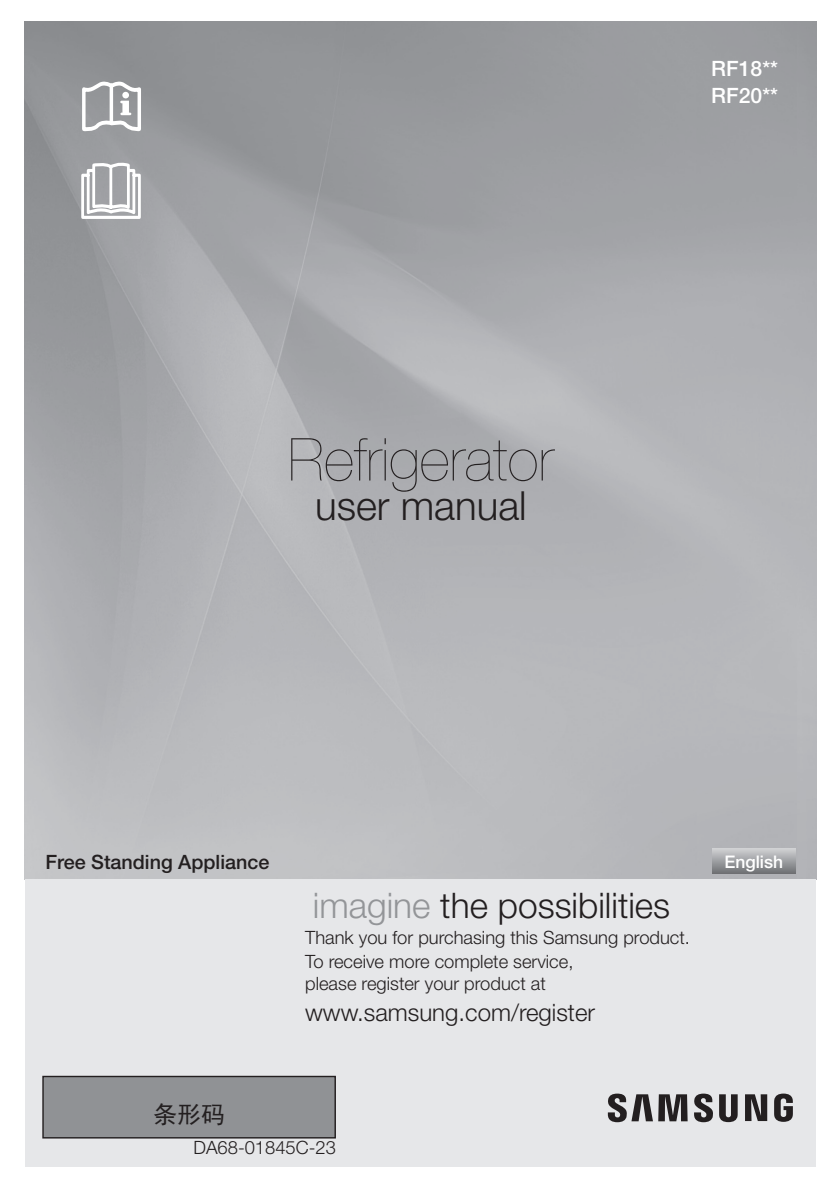
<style>
.page{position:relative;width:840px;height:1191px;background:#fff}
.page>*{position:absolute;margin:0;border:0;box-sizing:border-box;transform-origin:0 0}
.Cover__Product{font:200 59.2px "Helvetica Neue LT Pro";color:#231f20}
.t1{font:300 40.2px "Helvetica Neue LT Pro";color:#231f20}
.Cover__Headcopy{font:300 35.2px "Helvetica Neue LT Pro";color:#231f20}
.Cover__Register{font:300 24px "Helvetica Neue LT Pro";color:#231f20}
.t2{font:24px "Sim Hei";color:#231f20}
.Cover__Body{font:500 21.2px "Helvetica Neue LT Pro";color:#fff}
.t3{font:500 19.8px "Helvetica Neue LT Pro";color:#231f20}
.Cover__Body-2{font:300 18.4px/22px "Helvetica Neue LT Pro";color:#231f20}
.Level1__Body{font:500 17.4px "Helvetica Neue LT Pro";color:#fff}
.s1{color:#939598}
</style>
<div class="page">
<div style="left:25px;top:879px;width:790px;height:287px;background:#e6e7e9"></div>
<svg style="left:745px;top:1094px;width:21px;height:27px"></svg>
<svg style="left:658px;top:1094px;width:29px;height:27px"></svg>
<svg style="left:694px;top:1093px;width:18px;height:29px"></svg>
<svg style="left:719px;top:1094px;width:18px;height:28px"></svg>
<svg style="left:774px;top:1093px;width:18px;height:28px"></svg>
<svg style="left:607px;top:1093px;width:45px;height:29px"></svg>
<svg style="left:80px;top:78px;width:63px;height:58px"></svg>
<svg style="left:80px;top:162px;width:62px;height:58px"></svg>
<svg style="left:711px;top:848px;width:83px;height:25px;background:#a1a2a5"></svg>
<div style="left:43px;top:1076px;width:292px;height:61px;background:#909295"></div>
<div style="left:42px;top:1075px;width:294px;height:63px;border:1px solid #231f20"></div>
<p class="Cover__Body" style="left:711px;top:55px;width:68px">RF18**</p>
<p class="Cover__Body" style="left:711px;top:83px;width:68px">RF20**</p>
<p class="Cover__Product" style="left:288px;top:425px;width:267px">Refrigerator</p>
<p class="t1" style="left:315px;top:481px;width:213px">user manual</p>
<p class="t3" style="left:45px;top:850px;width:225px">Free Standing Appliance</p>
<p class="Cover__Headcopy" style="left:312px;top:884px;width:359px"><span class="s1">imagine</span> the possibilities</p>
<p class="Cover__Body-2" style="left:305px;top:926px;width:386px">Thank you for purchasing this Samsung product.</p>
<p class="Cover__Body-2" style="left:305px;top:950px;width:269px">To receive more complete service, please register your product at</p>
<p class="Cover__Register" style="left:305px;top:997px;width:291px">www.samsung.com/register</p>
<p class="t2" style="left:153px;top:1102px;width:73px">条形码</p>
<p class="Cover__Body-2" style="left:193px;top:1136px;width:144px">DA68-01845C-23</p>
<p class="Level1__Body" style="left:724px;top:851px;width:60px">English</p>
</div>
